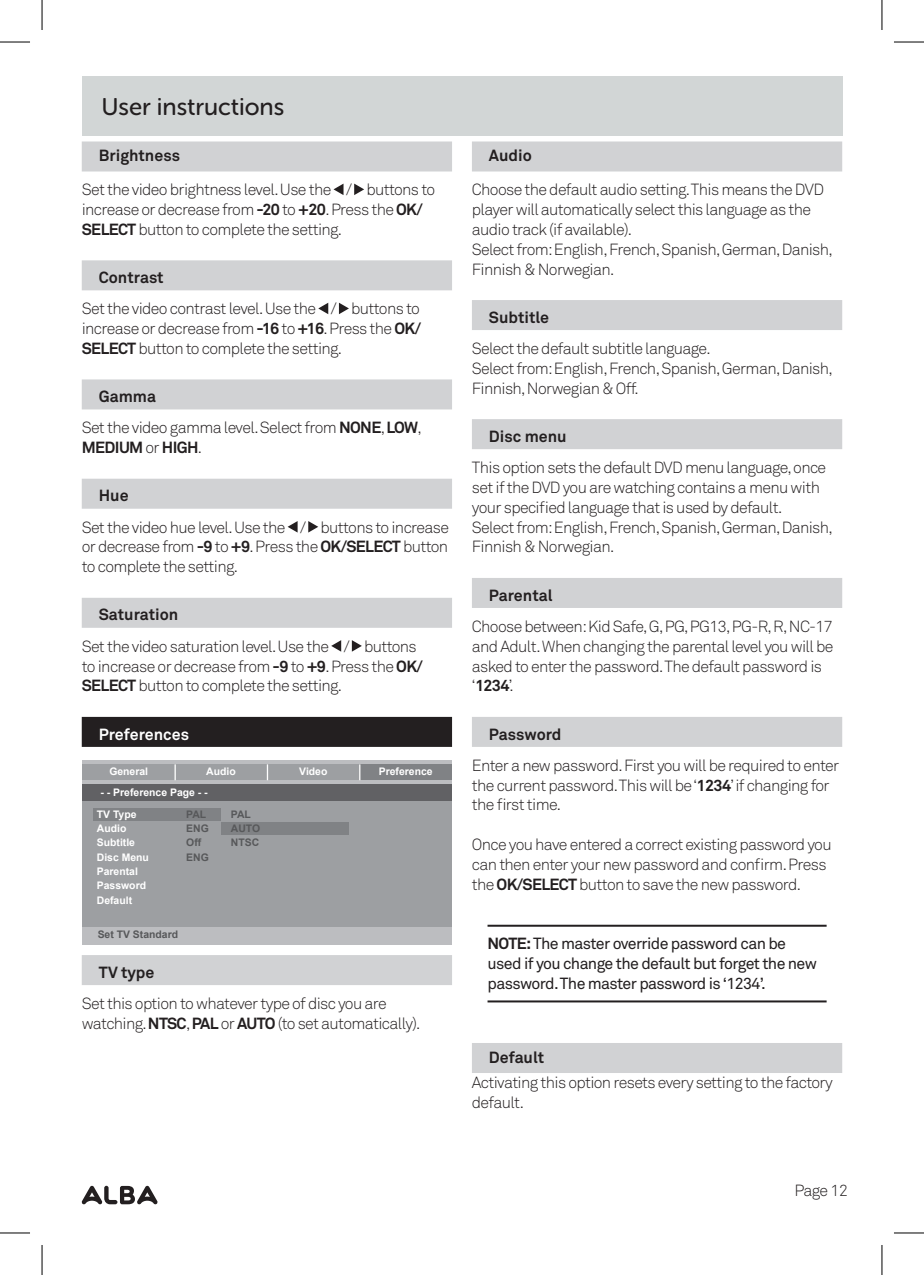
<style>
.page{position:relative;width:924px;height:1275px;background:#fff}
.page>*{position:absolute;margin:0;border:0;box-sizing:border-box;transform-origin:0 0}
.t1{font:24px "Museo Sans Rounded 500";color:#231f20}
.t2{font:300 16px/19.8px "Akkurat Pro";letter-spacing:-.04em;color:#231f20}
.t3{font:16px/19.8px "Akkurat Pro";letter-spacing:-.04em;color:#231f20}
.t4{font:700 16px "Akkurat Pro";color:#231f20}
.t5{font:700 16px "Akkurat Pro";letter-spacing:-.04em;color:#231f20}
.t6{font:700 16px "Akkurat Pro";color:#fff}
.t7{font:700 10.4px/14.4px "Arial";color:#fff}
.t8{font:700 10.4px "Arial";color:#57585a}
.s1{font-weight:700}
.s2{font-weight:300}
</style>
<div class="page">
<div style="left:82px;top:76px;width:759px;height:60px;background:#d2d6d6"></div>
<svg style="left:82px;top:1185px;width:75px;height:19px"></svg>
<div style="left:82px;top:141px;width:370px;height:30px;background:#d1d2d4"></div>
<div style="left:82px;top:260px;width:370px;height:30px;background:#d1d2d4"></div>
<div style="left:82px;top:379px;width:370px;height:30px;background:#d1d2d4"></div>
<div style="left:82px;top:479px;width:370px;height:30px;background:#d1d2d4"></div>
<div style="left:82px;top:598px;width:370px;height:30px;background:#d1d2d4"></div>
<div style="left:82px;top:717px;width:370px;height:30px;background:#231f20"></div>
<div style="left:82px;top:955px;width:370px;height:30px;background:#d1d2d4"></div>
<svg style="left:333px;top:184px;width:10px;height:11px"></svg>
<svg style="left:354px;top:184px;width:10px;height:11px"></svg>
<svg style="left:318px;top:303px;width:10px;height:11px"></svg>
<svg style="left:339px;top:303px;width:10px;height:11px"></svg>
<svg style="left:287px;top:521px;width:10px;height:11px"></svg>
<svg style="left:308px;top:521px;width:10px;height:11px"></svg>
<svg style="left:331px;top:640px;width:10px;height:11px"></svg>
<svg style="left:352px;top:640px;width:10px;height:11px"></svg>
<div style="left:83px;top:760px;width:369px;height:185px;background:#9d9fa2"></div>
<div style="left:93px;top:808px;width:128px;height:12px;background:#808285"></div>
<div style="left:221px;top:822px;width:127px;height:12px;background:#808285"></div>
<div style="left:83px;top:927px;width:369px;height:18px;background:#bcbdc0"></div>
<div style="left:83px;top:760px;width:369px;height:24px;background:#bcbdc0"></div>
<div style="left:83px;top:764px;width:369px;height:16px;background:#9d9fa2"></div>
<div style="left:359px;top:764px;width:93px;height:16px;background:#808285"></div>
<svg style="left:174px;top:764px;width:2px;height:16px"></svg>
<svg style="left:267px;top:764px;width:1px;height:16px"></svg>
<svg style="left:359px;top:764px;width:1px;height:16px"></svg>
<div style="left:83px;top:784px;width:369px;height:17px;background:#616164"></div>
<div style="left:471px;top:141px;width:370px;height:30px;background:#d1d2d4"></div>
<div style="left:471px;top:300px;width:370px;height:30px;background:#d1d2d4"></div>
<div style="left:471px;top:419px;width:370px;height:30px;background:#d1d2d4"></div>
<div style="left:471px;top:578px;width:370px;height:30px;background:#d1d2d4"></div>
<div style="left:471px;top:717px;width:370px;height:30px;background:#d1d2d4"></div>
<hr style="left:487px;top:924px;width:339px;height:2px;background:#231f20">
<hr style="left:487px;top:1000px;width:339px;height:2px;background:#231f20">
<div style="left:471px;top:1043px;width:370px;height:30px;background:#d1d2d4"></div>
<hr style="left:0;top:42px;width:30px;height:1px;background:#000">
<hr style="left:893px;top:42px;width:30px;height:1px;background:#000">
<hr style="left:0;top:1232px;width:30px;height:1px;background:#000">
<hr style="left:893px;top:1232px;width:30px;height:1px;background:#000">
<hr style="left:42px;top:0;width:1px;height:30px;background:#000">
<hr style="left:42px;top:1245px;width:1px;height:30px;background:#000">
<hr style="left:881px;top:0;width:1px;height:30px;background:#000">
<hr style="left:881px;top:1245px;width:1px;height:30px;background:#000">
<h1 class="t1" style="left:102px;top:93px;width:184px">User instructions</h1>
<p class="t4" style="left:99px;top:146px;width:83px">Brightness</p>
<p class="t2" style="left:82px;top:180px;width:355px">Set the video brightness level. Use the / buttons to increase or decrease from <span class="s1">-20</span> to <span class="s1">+20</span>. Press the <span class="s1">OK/<br>SELECT</span> button to complete the setting.</p>
<p class="t4" style="left:99px;top:267px;width:66px">Contrast</p>
<p class="t2" style="left:82px;top:299px;width:340px;text-align:justify">Set the video contrast level. Use the / buttons to increase or decrease from <span class="s1">-16</span> to <span class="s1">+16</span>. Press the <span class="s1">OK/ SELECT</span> button to complete the setting.</p>
<p class="t2" style="left:82px;top:381px;width:341px;line-height:31.2px;text-indent:17px"><span class="s1">Gamma<br></span>Set the video gamma level. Select from <span class="s1">NONE</span>, <span class="s1">LOW</span>,</p>
<p class="t5" style="left:82px;top:437px;width:119px">MEDIUM <span class="s2">or</span> HIGH<span class="s2">.</span></p>
<p class="t4" style="left:99px;top:486px;width:31px">Hue</p>
<p class="t2" style="left:82px;top:517px;width:368px;text-align:justify">Set the video hue level. Use the / buttons to increase or decrease from <span class="s1">-9</span> to <span class="s1">+9</span>. Press the <span class="s1">OK/SELECT</span> button to complete the setting.</p>
<p class="t4" style="left:99px;top:605px;width:81px">Saturation</p>
<p class="t2" style="left:82px;top:636px;width:342px">Set the video saturation level. Use the / buttons to increase or decrease from <span class="s1">-9</span> to <span class="s1">+9</span>. Press the <span class="s1">OK/<br>SELECT</span> button to complete the setting.</p>
<p class="t6" style="left:99px;top:724px;width:92px">Preferences</p>
<p class="t7" style="left:109px;top:765px;width:40px">General</p>
<p class="t7" style="left:206px;top:765px;width:31px">Audio</p>
<p class="t7" style="left:299px;top:765px;width:30px">Video</p>
<p class="t7" style="left:378px;top:765px;width:55px">Preference</p>
<p class="t7" style="left:100px;top:785px;width:109px">- - Preference Page - -</p>
<p class="t7" style="left:97px;top:807px;width:41px">TV Type</p>
<p class="t8" style="left:186px;top:807px;width:22px">PAL</p>
<p class="t8" style="left:231px;top:807px;width:22px">PAL</p>
<p class="t7" style="left:97px;top:821px;width:31px">Audio</p>
<p class="t8" style="left:186px;top:821px;width:24px">ENG</p>
<p class="t8" style="left:231px;top:821px;width:31px">AUTO</p>
<p class="t7" style="left:97px;top:835px;width:40px">Subtitle</p>
<p class="t8" style="left:186px;top:835px;width:17px">Off</p>
<p class="t8" style="left:231px;top:835px;width:30px">NTSC</p>
<p class="t7" style="left:97px;top:850px;width:54px">Disc Menu</p>
<p class="t8" style="left:186px;top:850px;width:24px">ENG</p>
<p class="t7" style="left:97px;top:864px;width:51px">Parental<br>Password<br>Default</p>
<p class="t8" style="left:98px;top:927px;width:82px">Set TV Standard</p>
<p class="t4" style="left:99px;top:962px;width:57px">TV type</p>
<p class="t2" style="left:82px;top:993px;width:337px">Set this option to whatever type of disc you are watching. <span class="s1">NTSC</span>, <span class="s1">PAL</span> or <span class="s1">AUTO</span> (to set automatically).</p>
<p class="t4" style="left:488px;top:146px;width:44px">Audio</p>
<p class="t2" style="left:471px;top:180px;width:362px">Choose the default audio setting. This means the DVD player will automatically select this language as the audio track (if available).<br>Select from: English, French, Spanish, German, Danish, Finnish &amp; Norwegian.</p>
<p class="t4" style="left:488px;top:307px;width:62px">Subtitle</p>
<p class="t2" style="left:471px;top:339px;width:362px">Select the default subtitle language.<br>Select from: English, French, Spanish, German, Danish,<br>Finnish, Norwegian &amp; Off.</p>
<p class="t4" style="left:488px;top:426px;width:79px">Disc menu</p>
<p class="t2" style="left:471px;top:458px;width:362px">This option sets the default DVD menu language, once set if the DVD you are watching contains a menu with your specified language that is used by default.<br>Select from: English, French, Spanish, German, Danish, Finnish &amp; Norwegian.</p>
<p class="t4" style="left:488px;top:585px;width:65px">Parental</p>
<p class="t2" style="left:471px;top:616px;width:363px">Choose between: Kid Safe, G, PG, PG13, PG-R, R, NC-17 and Adult. When changing the parental level you will be asked to enter the password. The default password is ‘<span class="s1">1234</span>’.</p>
<p class="t4" style="left:488px;top:724px;width:74px">Password</p>
<p class="t2" style="left:471px;top:755px;width:368px">Enter a new password. First you will be required to enter the current password. This will be ‘<span class="s1">1234</span>’ if changing for the first time.</p>
<p class="t2" style="left:471px;top:835px;width:361px">Once you have entered a correct existing password you can then enter your new password and confirm. Press the <span class="s1">OK/SELECT</span> button to save the new password.</p>
<p class="t3" style="left:487px;top:934px;width:331px"><span class="s1">NOTE:</span> The master override password can be used if you change the default but forget the new password. The master password is ‘1234’.</p>
<p class="t4" style="left:488px;top:1047px;width:57px">Default</p>
<p class="t2" style="left:471px;top:1073px;width:362px">Activating this option resets every setting to the factory default.</p>
<p class="t2" style="left:794px;top:1180px;width:55px">Page 12</p>
</div>
